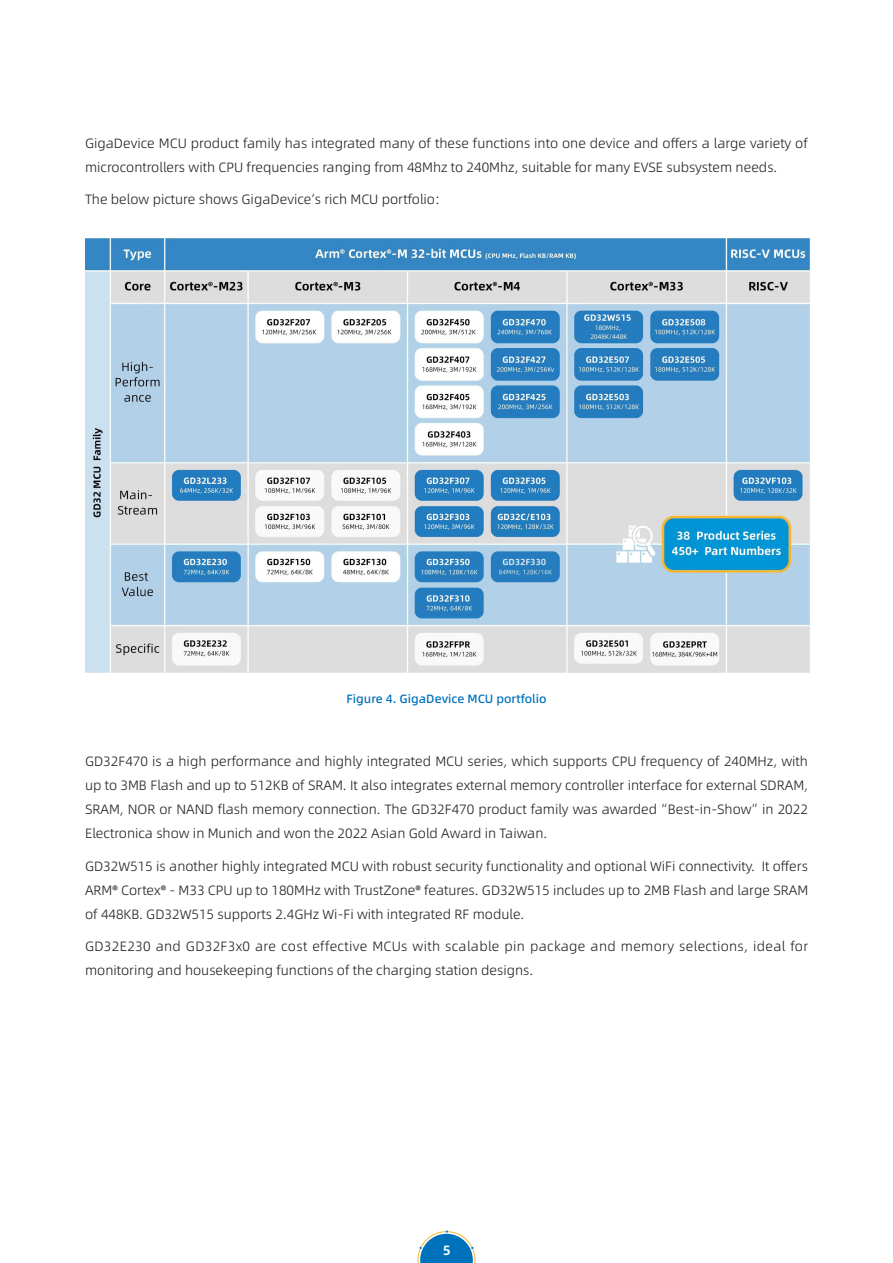
<style>
.page{position:relative;width:893px;height:1263px;background:#fff}
.page>*{position:absolute;margin:0;border:0;box-sizing:border-box;transform-origin:0 0}
.t1{font:13.5px/24px "Alibaba Pu Hui Ti 2 45 Light";color:#231f20;text-align:justify}
.t2{font:13.5px/24px "Alibaba Pu Hui Ti 2 45 Light";letter-spacing:.025em;color:#231f20}
.t3{font:13.5px "Alibaba Pu Hui Ti 2 85 Bold";color:#fff}
.t4{font:12px "Alibaba Pu Hui Ti 2 65 Medium";color:#0072bc}
</style>
<div class="page">
<img style="left:85px;top:238px;width:724px;height:435px">
<svg style="left:418px;top:1230px;width:57px;height:33px"></svg>
<p class="t1" style="left:85px;top:130px;width:724px">GigaDevice MCU product family has integrated many of these functions into one device and offers a large variety of microcontrollers with CPU frequencies ranging from 48Mhz to 240Mhz, suitable for many EVSE subsystem needs.</p>
<p class="t1" style="left:85px;top:187px;width:356px">The below picture shows GigaDevice’s rich MCU portfolio:</p>
<p class="t4" style="left:347px;top:690px;width:201px">Figure 4. GigaDevice MCU portfolio</p>
<p class="t1" style="left:85px;top:749px;width:724px">GD32F470 is a high performance and highly integrated MCU series, which supports CPU frequency of 240MHz, with up to 3MB Flash and up to 512KB of SRAM. It also integrates external memory controller interface for external SDRAM, SRAM, NOR or NAND flash memory connection. The GD32F470 product family was awarded“Best-in-Show”in 2022<br>Electronica show in Munich and won the 2022 Asian Gold Award in Taiwan.</p>
<p class="t1" style="left:85px;top:853px;width:725px">GD32W515 is another highly integrated MCU with robust security functionality and optional WiFi connectivity. It offers ARM® Cortex® - M33 CPU up to 180MHz with TrustZone® features. GD32W515 includes up to 2MB Flash and large SRAM of 448KB. GD32W515 supports 2.4GHz Wi-Fi with integrated RF module.</p>
<p class="t2" style="left:85px;top:934px;width:725px">GD32E230 and GD32F3x0 are cost effective MCUs with scalable pin package and memory selections, ideal for monitoring and housekeeping functions of the charging station designs.</p>
<p class="t3" style="left:443px;top:1239px;width:9px">5</p>
</div>
